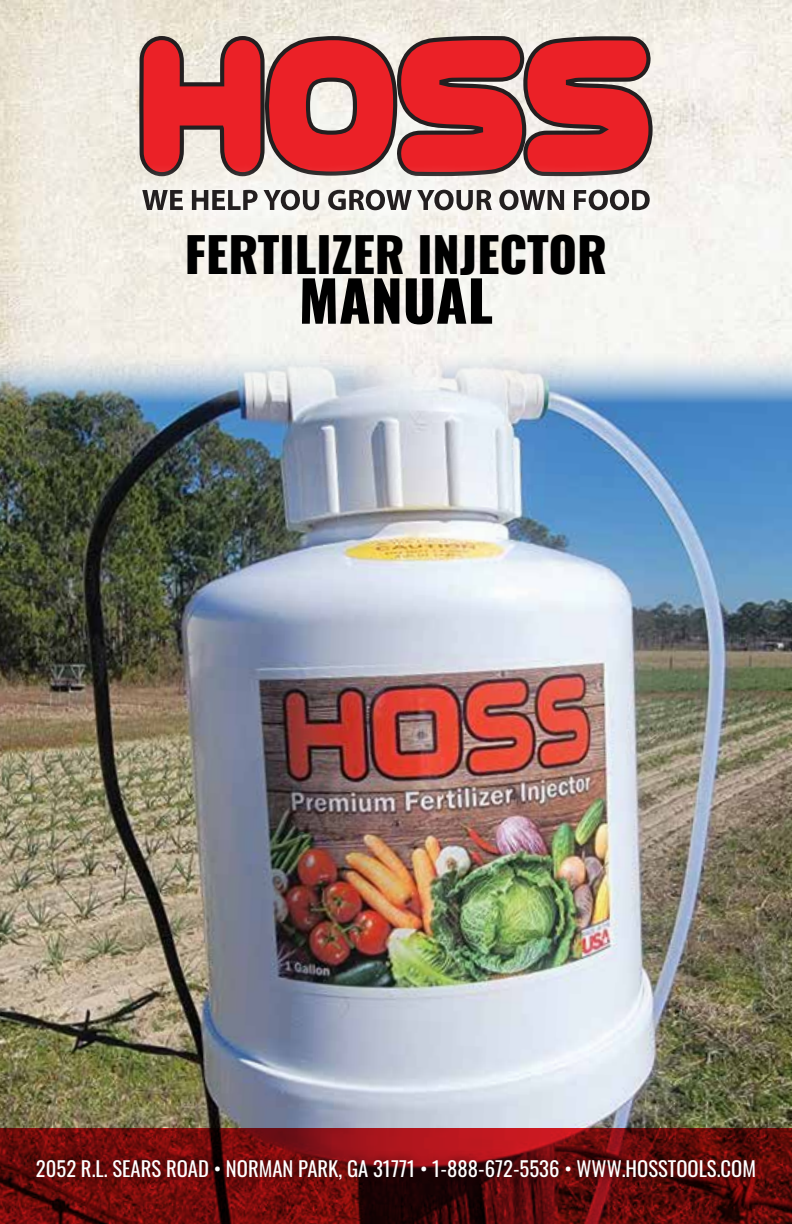
<style>
.page{position:relative;width:792px;height:1224px;background:#fff}
.page>*{position:absolute;margin:0;border:0;box-sizing:border-box;transform-origin:0 0}
.t1{font:800 56px "Oswald";color:#000}
.t2{font:800 48px "Oswald";color:#000}
.t3{font:20.6px "Oswald";color:#fff}
</style>
<div class="page">
<img style="left:0;top:0;width:792px;height:349px">
<img style="left:0;top:349px;width:792px;height:780px">
<svg style="left:139px;top:36px;width:514px;height:120px;background:#ce4346"></svg>
<img style="left:135px;top:156px;width:522px;height:16px">
<img style="left:135px;top:172px;width:522px;height:46px">
<svg style="left:142px;top:190px;width:41px;height:20px"></svg>
<svg style="left:192px;top:190px;width:66px;height:20px"></svg>
<svg style="left:264px;top:190px;width:55px;height:20px"></svg>
<svg style="left:328px;top:190px;width:164px;height:20px"></svg>
<svg style="left:499px;top:190px;width:65px;height:20px"></svg>
<svg style="left:574px;top:190px;width:76px;height:20px"></svg>
<svg style="left:0;top:1129px;width:792px;height:95px;background:#680b0c"></svg>
<div style="left:27px;top:1150px;width:738px;height:38px;background:#000;opacity:.75"></div>
<h2 class="t2" style="left:185px;top:229px;width:424px">FERTILIZER INJECTOR</h2>
<h1 class="t1" style="left:299px;top:272px;width:196px">MANUAL</h1>
<p class="t3" style="left:36px;top:1150px;width:722px">2052 R.L. SEARS ROAD • NORMAN PARK, GA 31771 • 1-888-672-5536 • WWW.HOSSTOOLS.COM</p>
</div>
